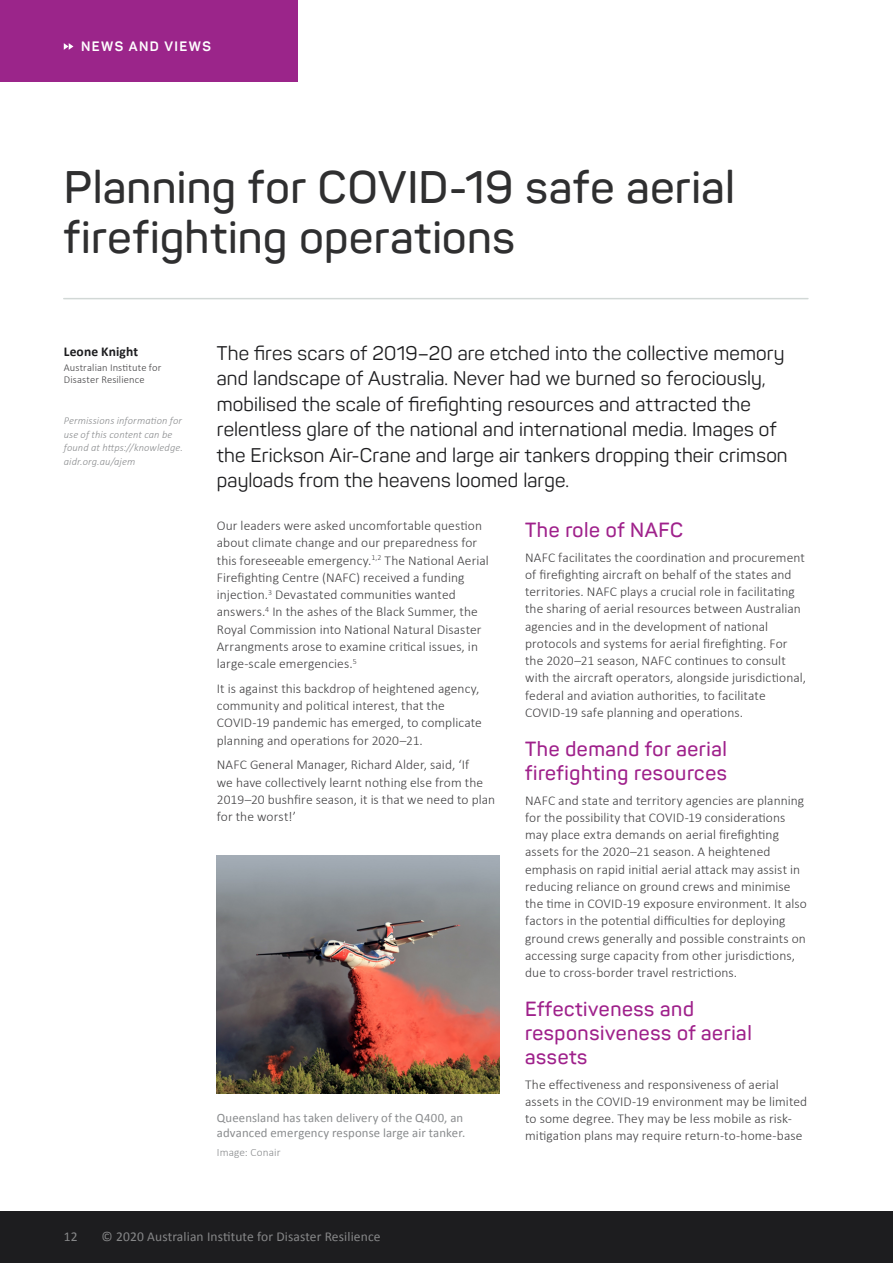
<style>
.page{position:relative;width:893px;height:1263px;background:#fff}
.page>*{position:absolute;margin:0;border:0;box-sizing:border-box;transform-origin:0 0}
.t1{font:600 45px/49.5px "Panton";letter-spacing:.01em;color:#2f2f30}
.t2{font:600 20.25px/24px "Panton";letter-spacing:.03em;color:#9f218b}
.t3{font:19.5px/25.5px "Panton";letter-spacing:.01em;color:#1d1d1f}
.t4{font:300 13.5px/17.2px "Calibri";letter-spacing:.005em;color:#414042}
.t5{font:13.5px "Calibri";letter-spacing:.01em;color:#868788}
.t6{font:700 13.5px "Panton";letter-spacing:.11em;color:#fff}
.t7{font:700 13.5px "Calibri";letter-spacing:.01em;color:#1d1d1f}
.t8{font:12.75px/15px "Calibri";letter-spacing:.01em;color:#8a8c8e}
.t9{font:300 11.25px "Calibri";letter-spacing:.01em;color:#8a8c8e}
.t10{font:italic 300 10.5px/13.5px "Calibri";letter-spacing:.01em;color:#8a8c8e}
.t11{font:300 10.5px/12px "Calibri";letter-spacing:.01em;color:#414042}
</style>
<div class="page">
<div style="left:0;top:1212px;width:893px;height:51px;background:#1d1d1f"></div>
<div style="left:0;top:0;width:298px;height:81px;background:#9b258a"></div>
<svg style="left:64px;top:43px;width:9px;height:7px"></svg>
<hr style="left:64px;top:298px;width:744px;height:1px;background:#d2d8d6">
<img style="left:217px;top:856px;width:283px;height:238px">
<p class="t6" style="left:81px;top:38px;width:131px">NEWS AND VIEWS</p>
<h1 class="t1" style="left:64px;top:163px;width:673px">Planning for COVID-19 safe aerial firefighting operations</h1>
<p class="t7" style="left:64px;top:343px;width:76px">Leone Knight</p>
<p class="t11" style="left:64px;top:361px;width:99px">Australian Institute for<br>Disaster Resilience</p>
<p class="t10" style="left:64px;top:414px;width:121px">Permissions information for use of this content can be found at https://knowledge. aidr.org.au/ajem</p>
<p class="t3" style="left:217px;top:340px;width:572px">The fires scars of 2019–20 are etched into the collective memory and landscape of Australia. Never had we burned so ferociously, mobilised the scale of firefighting resources and attracted the relentless glare of the national and international media. Images of the Erickson Air-Crane and large air tankers dropping their crimson payloads from the heavens loomed large.</p>
<p class="t4" style="left:217px;top:517px;width:273px">Our leaders were asked uncomfortable question about climate change and our preparedness for this foreseeable emergency.<sup>1,2</sup> The National Aerial Firefighting Centre (NAFC) received a funding injection.<sup>3</sup> Devastated communities wanted answers.<sup>4</sup> In the ashes of the Black Summer, the Royal Commission into National Natural Disaster Arrangments arose to examine critical issues, in large-scale emergencies.<sup>5</sup></p>
<p class="t4" style="left:217px;top:680px;width:267px">It is against this backdrop of heightened agency, community and political interest, that the COVID-19 pandemic has emerged, to complicate planning and operations for 2020–21.</p>
<p class="t4" style="left:217px;top:756px;width:280px">NAFC General Manager, Richard Alder, said, ‘If<br>we have collectively learnt nothing else from the 2019–20 bushfire season, it is that we need to plan for the worst!’</p>
<h2 class="t2" style="left:525px;top:518px;width:159px">The role of NAFC</h2>
<p class="t4" style="left:525px;top:548px;width:282px">NAFC facilitates the coordination and procurement of firefighting aircraft on behalf of the states and territories. NAFC plays a crucial role in facilitating the sharing of aerial resources between Australian agencies and in the development of national protocols and systems for aerial firefighting. For the 2020–21 season, NAFC continues to consult with the aircraft operators, alongside jurisdictional, federal and aviation authorities, to facilitate COVID-19 safe planning and operations.</p>
<h2 class="t2" style="left:525px;top:737px;width:203px">The demand for aerial firefighting resources</h2>
<p class="t4" style="left:525px;top:791px;width:283px">NAFC and state and territory agencies are planning for the possibility that COVID-19 considerations may place extra demands on aerial firefighting assets for the 2020–21 season. A heightened emphasis on rapid initial aerial attack may assist in reducing reliance on ground crews and minimise the time in COVID-19 exposure environment. It also factors in the potential difficulties for deploying ground crews generally and possible constraints on accessing surge capacity from other jurisdictions, due to cross-border travel restrictions.</p>
<h2 class="t2" style="left:525px;top:997px;width:228px">Effectiveness and responsiveness of aerial assets</h2>
<p class="t4" style="left:525px;top:1075px;width:284px">The effectiveness and responsiveness of aerial assets in the COVID-19 environment may be limited to some degree. They may be less mobile as risk&shy;mitigation plans may require return-to-home-base</p>
<p class="t8" style="left:217px;top:1110px;width:250px">Queensland has taken delivery of the Q400, an advanced emergency response large air tanker.</p>
<p class="t9" style="left:217px;top:1145px;width:65px">Image: Conair</p>
<p class="t5" style="left:64px;top:1228px;width:15px">12</p>
<p class="t5" style="left:102px;top:1228px;width:280px">© 2020 Australian Institute for Disaster Resilience</p>
</div>
